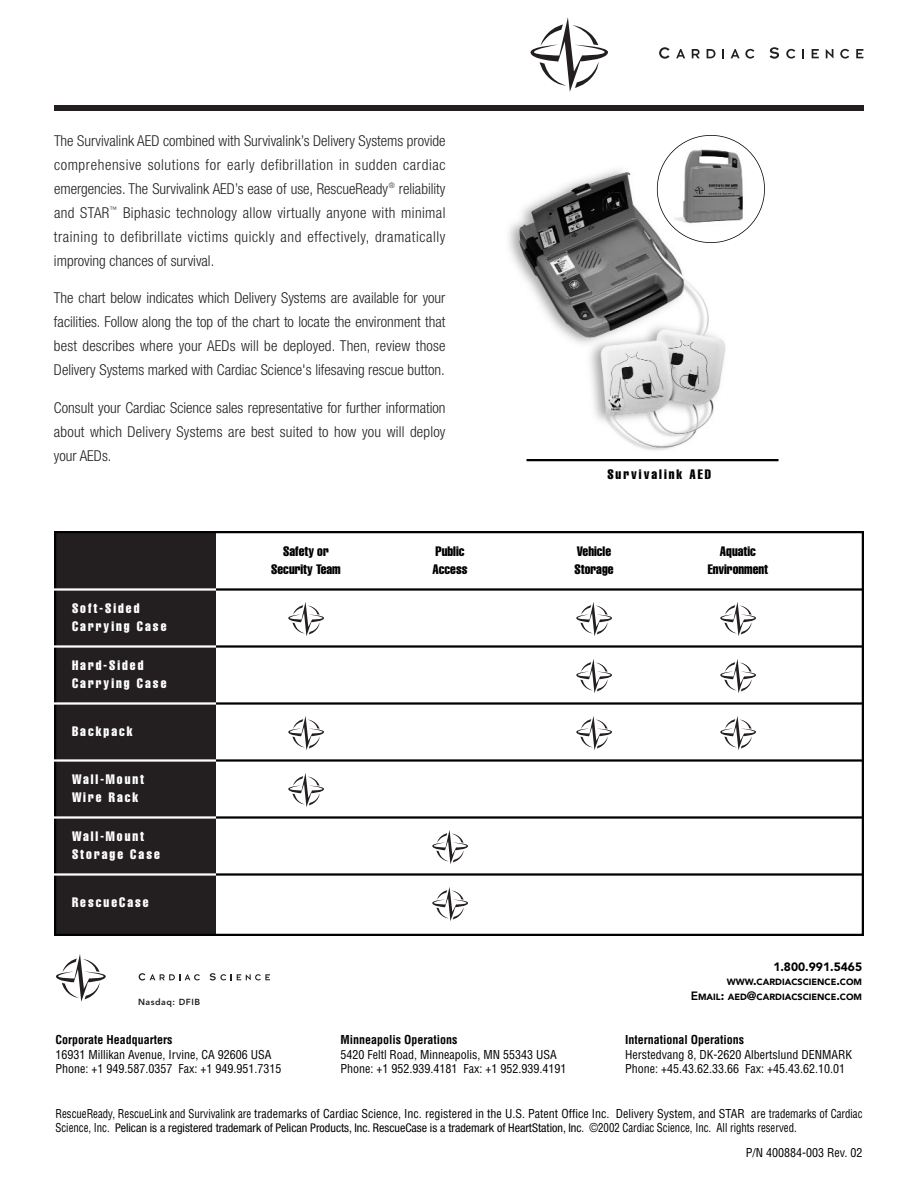
<style>
.page{position:relative;width:918px;height:1188px;background:#fff}
.page>*{position:absolute;margin:0;border:0;box-sizing:border-box;transform-origin:0 0}
.t1{font:300 condensed 15px/24px "Helvetica Neue";color:#231f20;text-align:justify}
.t2{font:extra-condensed 13.5px/18px "Helvetica";letter-spacing:.15em;color:#fff}
.t3{font:extra-condensed 13.5px/18px "Helvetica";color:#000;text-align:center}
.t4{font:extra-condensed 13.5px "Helvetica";letter-spacing:.15em;color:#000}
.t5{font:condensed 12px/14.4px "Helvetica";color:#000}
.t6{font:condensed 12px "Helvetica";color:#000;scale:.9 1}
.t7{font:condensed 12px "Helvetica Neue";color:#000}
.t8{font:700 condensed 12px "Helvetica";color:#000}
.t9{font:900 12px "Avenir";color:#000}
.t10{font:900 9px/14.4px "Avenir";color:#000;text-align:right}
.t11{font:800 8.7px "Avenir";letter-spacing:.06em;color:#231f20}
.s1{font-size:12px}
.s2{font-weight:800;font-size:12px}
.s3{font-family:"Helvetica"}
</style>
<div class="page">
<div style="left:54px;top:531px;width:162px;height:405px;background:#231f20"></div>
<div style="left:54px;top:105px;width:810px;height:6px;background:#231f20"></div>
<img style="left:508px;top:170px;width:226px;height:281px">
<div style="left:54px;top:531px;width:810px;height:405px;border:2px solid #000"></div>
<svg style="left:288px;top:602px;width:36px;height:34px"></svg>
<svg style="left:288px;top:716px;width:36px;height:34px"></svg>
<svg style="left:288px;top:773px;width:36px;height:34px"></svg>
<svg style="left:432px;top:830px;width:36px;height:34px"></svg>
<svg style="left:432px;top:887px;width:36px;height:34px"></svg>
<svg style="left:576px;top:602px;width:36px;height:34px"></svg>
<svg style="left:576px;top:659px;width:36px;height:34px"></svg>
<svg style="left:576px;top:716px;width:36px;height:34px"></svg>
<svg style="left:720px;top:659px;width:36px;height:34px"></svg>
<svg style="left:720px;top:602px;width:36px;height:34px"></svg>
<svg style="left:720px;top:716px;width:36px;height:34px"></svg>
<hr style="left:54px;top:645px;width:162px;height:3px;background:#fff">
<hr style="left:54px;top:588px;width:162px;height:3px;background:#fff">
<hr style="left:54px;top:702px;width:162px;height:3px;background:#fff">
<hr style="left:54px;top:759px;width:162px;height:3px;background:#fff">
<hr style="left:54px;top:816px;width:162px;height:3px;background:#fff">
<hr style="left:54px;top:873px;width:162px;height:3px;background:#fff">
<hr style="left:216px;top:588px;width:648px;height:3px;background:#000">
<hr style="left:216px;top:645px;width:648px;height:3px;background:#000">
<hr style="left:216px;top:702px;width:648px;height:3px;background:#000">
<hr style="left:216px;top:759px;width:648px;height:3px;background:#000">
<hr style="left:216px;top:816px;width:648px;height:3px;background:#000">
<hr style="left:216px;top:873px;width:648px;height:3px;background:#000">
<hr style="left:526px;top:459px;width:252px;height:2px;background:#000">
<img style="left:658px;top:136px;width:106px;height:102px">
<div style="left:657px;top:135px;width:108px;height:108px;border:2px solid #000;border-radius:50%"></div>
<svg style="left:531px;top:17px;width:77px;height:75px"></svg>
<svg style="left:659px;top:47px;width:11px;height:12px"></svg>
<svg style="left:676px;top:49px;width:9px;height:9px"></svg>
<svg style="left:692px;top:49px;width:8px;height:9px"></svg>
<svg style="left:707px;top:49px;width:9px;height:9px"></svg>
<svg style="left:722px;top:49px;width:2px;height:9px"></svg>
<svg style="left:731px;top:49px;width:23px;height:10px"></svg>
<svg style="left:770px;top:47px;width:9px;height:12px"></svg>
<svg style="left:786px;top:49px;width:9px;height:10px"></svg>
<svg style="left:802px;top:49px;width:2px;height:9px"></svg>
<svg style="left:812px;top:49px;width:7px;height:9px"></svg>
<svg style="left:826px;top:49px;width:7px;height:10px"></svg>
<svg style="left:840px;top:49px;width:9px;height:10px"></svg>
<svg style="left:856px;top:49px;width:7px;height:9px"></svg>
<svg style="left:56px;top:954px;width:50px;height:48px"></svg>
<svg style="left:139px;top:973px;width:61px;height:8px"></svg>
<svg style="left:210px;top:973px;width:60px;height:8px"></svg>
<p class="t1" style="left:54px;top:130px;width:393px">The Survivalink AED combined with Survivalink’s Delivery Systems provide comprehensive solutions for early defibrillation in sudden cardiac emergencies. The Survivalink AED’s ease of use, RescueReady<sup>®</sup> reliability and STAR<sup>™</sup> Biphasic technology allow virtually anyone with minimal training to defibrillate victims quickly and effectively, dramatically improving chances of survival.</p>
<p class="t1" style="left:54px;top:287px;width:393px">The chart below indicates which Delivery Systems are available for your facilities. Follow along the top of the chart to locate the environment that best describes where your AEDs will be deployed. Then, review those Delivery Systems marked with Cardiac Science's lifesaving rescue button.</p>
<p class="t1" style="left:54px;top:397px;width:393px">Consult your Cardiac Science sales representative for further information about which Delivery Systems are best suited to how you will deploy your AEDs.</p>
<p class="t4" style="left:607px;top:470px;width:105px">Survivalink AED</p>
<p class="t2" style="left:72px;top:600px;width:96px">Soft-Sided<br>Carrying Case</p>
<p class="t2" style="left:72px;top:657px;width:96px">Hard-Sided<br>Carrying Case</p>
<p class="t2" style="left:72px;top:723px;width:62px">Backpack</p>
<p class="t2" style="left:72px;top:771px;width:74px">Wall-Mount<br>Wire Rack</p>
<p class="t2" style="left:72px;top:828px;width:89px">Wall-Mount<br>Storage Case</p>
<p class="t2" style="left:72px;top:894px;width:78px">RescueCase</p>
<p class="t11" style="left:138px;top:999px;width:64px">Nasdaq: DFIB</p>
<p class="t3" style="left:271px;top:543px;width:71px">Safety or<br>Security Team</p>
<p class="t3" style="left:432px;top:543px;width:37px;text-align:left">Public<br>Access</p>
<p class="t3" style="left:575px;top:543px;width:40px;text-align:left">Vehicle<br>Storage</p>
<p class="t3" style="left:708px;top:543px;width:62px">Aquatic<br>Environment</p>
<p class="t9" style="left:773px;top:962px;width:90px">1.800.991.5465</p>
<p class="t10" style="left:691px;top:976px;width:173px">WWW<span class="s1">.</span>CARDIACSCIENCE<span class="s1">.</span>COM<br><span class="s2">E</span>MAIL<span class="s1">:</span> AED<span class="s1">@</span>CARDIACSCIENCE<span class="s1">.</span>COM</p>
<p class="t8" style="left:625px;top:1035px;width:120px">International Operations</p>
<p class="t5" style="left:625px;top:1048px;width:228px">Herstedvang 8, DK-2620 Albertslund DENMARK<br>Phone: +45.43.62.33.66 Fax: +45.43.62.10.01</p>
<p class="t6" style="left:56px;top:1109px;width:898px">RescueReady, RescueLink and Survivalink are trademarks of Cardiac Science, Inc. registered in the U.S. Patent Office Inc. Delivery System, and STAR are trademarks of Cardiac</p>
<p class="t7" style="left:56px;top:1124px;width:743px"><span class="s3">Science, Inc.</span> Pelican is a registered trademark of Pelican Products, Inc. RescueCase is a trademark of HeartStation, Inc<span class="s3">. ©2002 Cardiac Science, Inc. All rights reserved.</span></p>
<p class="t5" style="left:746px;top:1147px;width:118px">P/N 400884-003 Rev. 02</p>
<p class="t8" style="left:56px;top:1035px;width:118px">Corporate Headquarters</p>
<p class="t5" style="left:56px;top:1048px;width:227px">16931 Millikan Avenue, Irvine, CA 92606 USA<br>Phone: +1 949.587.0357 Fax: +1 949.951.7315</p>
<p class="t8" style="left:340px;top:1035px;width:118px">Minneapolis Operations</p>
<p class="t5" style="left:340px;top:1048px;width:227px">5420 Feltl Road, Minneapolis, MN 55343 USA<br>Phone: +1 952.939.4181 Fax: +1 952.939.4191</p>
</div>
